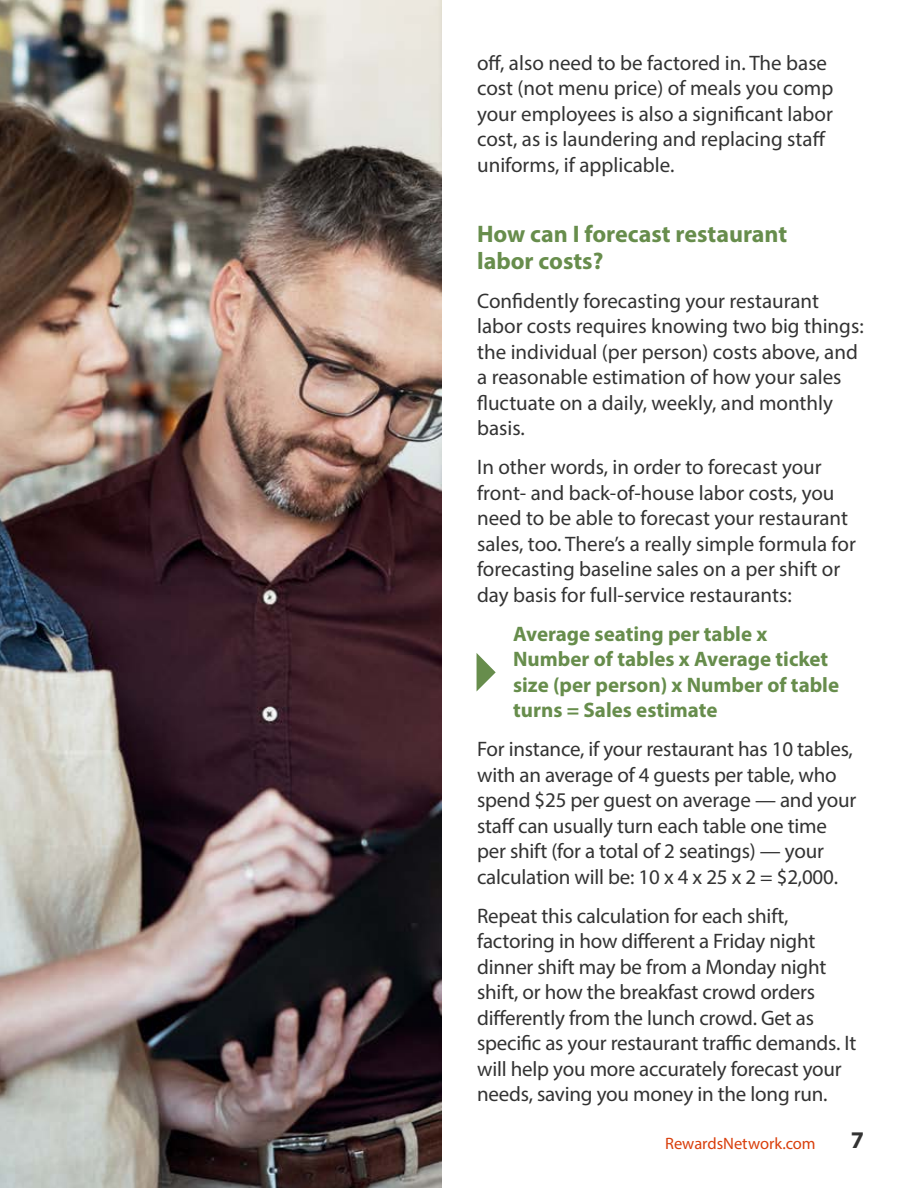
<style>
.page{position:relative;width:918px;height:1188px;background:#fff}
.page>*{position:absolute;margin:0;border:0;box-sizing:border-box;transform-origin:0 0}
.t1{font:700 24px/27px "Myriad Pro";color:#678d4c}
.t2{font:700 24px "Myriad Pro";color:#333}
.t3{font:21px/25.5px "Myriad Pro";letter-spacing:-.005em;color:#333}
.t4{font:700 21px/25.5px "Myriad Pro";color:#678d4c}
.t5{font:16.5px "Myriad Pro";letter-spacing:-.005em;color:#d93f0c}
</style>
<div class="page">
<img style="left:0;top:0;width:441px;height:1188px">
<svg style="left:477px;top:653px;width:19px;height:38px"></svg>
<p class="t3" style="left:477px;top:50px;width:358px">off, also need to be factored in. The base cost (not menu price) of meals you comp your employees is also a significant labor cost, as is laundering and replacing staff uniforms, if applicable.</p>
<p class="t1" style="left:477px;top:220px;width:312px">How can I forecast restaurant labor costs?</p>
<p class="t3" style="left:477px;top:288px;width:388px">Confidently forecasting your restaurant labor costs requires knowing two big things: the individual (per person) costs above, and a reasonable estimation of how your sales fluctuate on a daily, weekly, and monthly basis.</p>
<p class="t3" style="left:477px;top:454px;width:380px">In other words, in order to forecast your front- and back-of-house labor costs, you need to be able to forecast your restaurant sales, too. There’s a really simple formula for forecasting baseline sales on a per shift or day basis for full-service restaurants:</p>
<p class="t4" style="left:513px;top:620px;width:328px">Average seating per table x<br>Number of tables x Average ticket size (per person) x Number of table turns = Sales estimate</p>
<p class="t3" style="left:477px;top:736px;width:381px">For instance, if your restaurant has 10 tables, with an average of 4 guests per table, who spend $25 per guest on average — and your staff can usually turn each table one time per shift (for a total of 2 seatings) — your calculation will be: 10 x 4 x 25 x 2 = $2,000.</p>
<p class="t3" style="left:477px;top:903px;width:381px">Repeat this calculation for each shift, factoring in how different a Friday night dinner shift may be from a Monday night shift, or how the breakfast crowd orders differently from the lunch crowd. Get as specific as your restaurant traffic demands. It will help you more accurately forecast your needs, saving you money in the long run.</p>
<p class="t5" style="left:665px;top:1133px;width:152px">RewardsNetwork.com</p>
<p class="t2" style="left:851px;top:1125px;width:15px">7</p>
</div>
